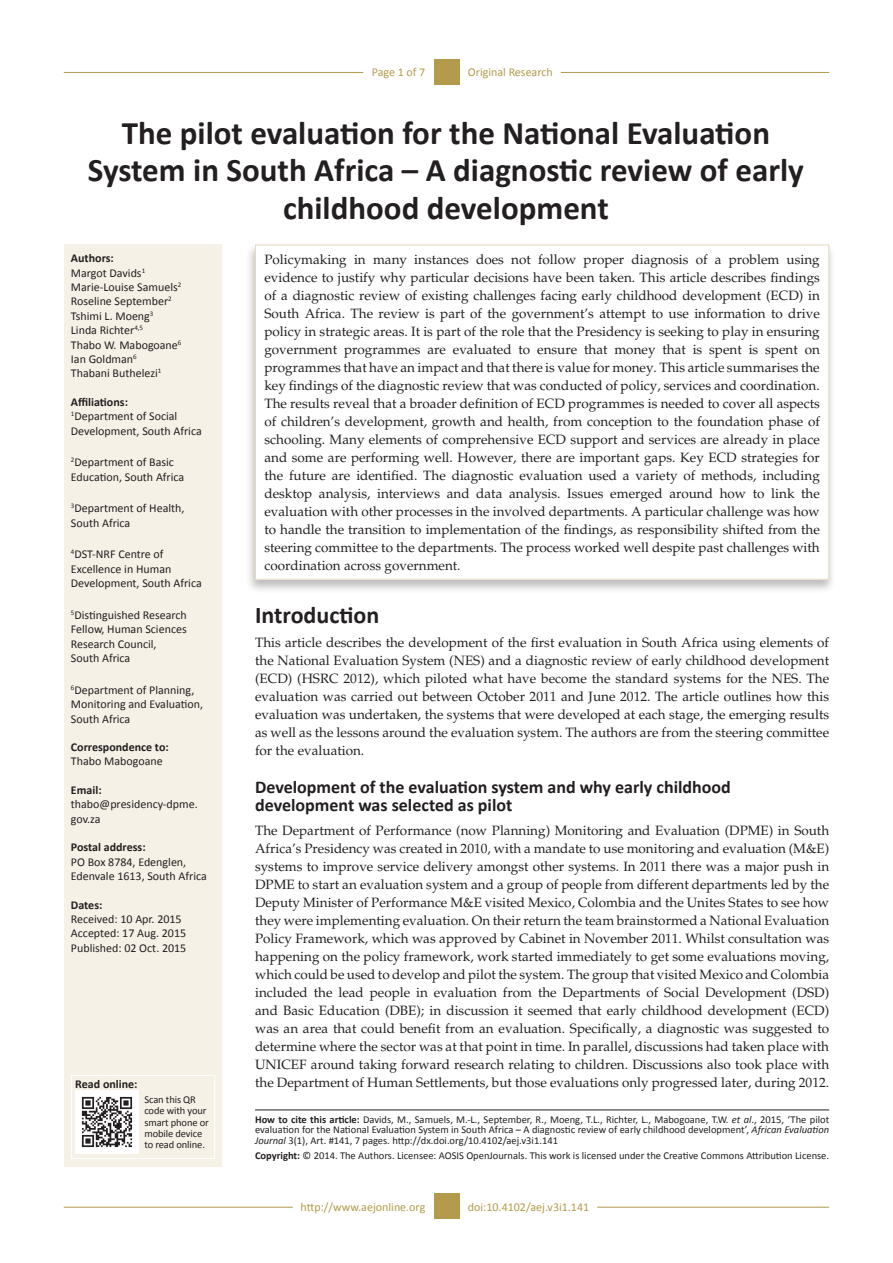
<style>
.page{position:relative;width:893px;height:1263px;background:#fff}
.page>*{position:absolute;margin:0;border:0;box-sizing:border-box;transform-origin:0 0}
.Article_Title{font:700 33px/37.5px "Calibri";color:#231f20;text-align:center}
._1{font:700 24px "Calibri";color:#231f20}
._2_2_line{font:700 18px/18px "Calibri";color:#231f20}
.Text1{font:13.5px/18px "Palatino";color:#231f20;text-align:justify}
.Abstract_Text{font:13.5px/18px "Palatino";color:#231f20;text-align:justify}
.Sidebar_text{font:12px/14.4px "Calibri";color:#231f20}
.Sidebar_text1{font:12px/14.4px "Calibri";color:#231f20}
.Sidebar_head{font:700 12px "Calibri";color:#231f20}
.LRH_Bottom{font:12px "Calibri";color:#b49a4d}
.RRH_Bottom{font:12px "Calibri";color:#b49a4d}
.RRH{font:12px "Calibri";color:#b49a4d}
.LRH{font:12px "Calibri";letter-spacing:-.005em;color:#b49a4d}
.Sidebar_Bottom{font:10.5px/10.5px "Calibri";color:#231f20;text-align:justify}
.Sidebar_Bottom1{font:10.5px "Calibri";color:#231f20}
.Sidebar_text-2{font:10.5px/11.2px "Calibri";letter-spacing:-.01em;color:#231f20}
.s1{font-weight:700}
.s2{font-style:italic}
</style>
<div class="page">
<hr style="left:64px;top:1207px;width:229px;height:1px;background:#b49a4d">
<hr style="left:597px;top:1207px;width:232px;height:1px;background:#b49a4d">
<div style="left:434px;top:1193px;width:25px;height:26px;background:#b49a4d"></div>
<hr style="left:64px;top:72px;width:299px;height:1px;background:#b49a4d">
<hr style="left:561px;top:72px;width:268px;height:1px;background:#b49a4d">
<div style="left:434px;top:59px;width:25px;height:26px;background:#b49a4d"></div>
<div style="left:65px;top:245px;width:157px;height:922px;background:#f5f1e7"></div>
<div style="left:246px;top:242px;width:590px;height:352px;background:#231f20;opacity:.3"></div>
<div style="left:255px;top:245px;width:574px;height:334px;background:#fff"></div>
<div style="left:71px;top:1075px;width:144px;height:84px;border:1px solid #fff"></div>
<img style="left:75px;top:1091px;width:63px;height:63px">
<hr style="left:255px;top:1110px;width:574px;height:1px;background:#231f20">
<p class="LRH" style="left:372px;top:65px;width:55px">Page 1 of 7</p>
<p class="RRH" style="left:468px;top:65px;width:86px">Original Research</p>
<p class="Article_Title" style="left:88px;top:113px;width:717px">The pilot evaluation for the National Evaluation<br>System in South Africa – A diagnostic review of early childhood development</p>
<p class="Abstract_Text" style="left:264px;top:251px;width:557px">Policymaking in many instances does not follow proper diagnosis of a problem using evidence to justify why particular decisions have been taken. This article describes findings of a diagnostic review of existing challenges facing early childhood development (ECD) in South Africa. The review is part of the government’s attempt to use information to drive policy in strategic areas. It is part of the role that the Presidency is seeking to play in ensuring government programmes are evaluated to ensure that money that is spent is spent on programmes that have an impact and that there is value for money. This article summarises the key findings of the diagnostic review that was conducted of policy, services and coordination.<br>The results reveal that a broader definition of ECD programmes is needed to cover all aspects of children’s development, growth and health, from conception to the foundation phase of schooling. Many elements of comprehensive ECD support and services are already in place and some are performing well. However, there are important gaps. Key ECD strategies for the future are identified. The diagnostic evaluation used a variety of methods, including desktop analysis, interviews and data analysis. Issues emerged around how to link the evaluation with other processes in the involved departments. A particular challenge was how to handle the transition to implementation of the findings, as responsibility shifted from the steering committee to the departments. The process worked well despite past challenges with coordination across government.</p>
<p class="Sidebar_head" style="left:71px;top:251px;width:44px">Authors:</p>
<p class="Sidebar_text" style="left:71px;top:265px;width:76px">Margot Davids<sup>1</sup></p>
<p class="Sidebar_text" style="left:71px;top:280px;width:112px">Marie-Louise Samuels<sup>2</sup></p>
<p class="Sidebar_text" style="left:71px;top:294px;width:102px">Roseline September<sup>2</sup></p>
<p class="Sidebar_text" style="left:71px;top:309px;width:84px">Tshimi L. Moeng<sup>3</sup></p>
<p class="Sidebar_text" style="left:71px;top:323px;width:74px">Linda Richter<sup>4,5</sup></p>
<p class="Sidebar_text" style="left:71px;top:337px;width:112px">Thabo W. Mabogoane<sup>6</sup></p>
<p class="Sidebar_text" style="left:71px;top:352px;width:67px">Ian Goldman<sup>6</sup></p>
<p class="Sidebar_text" style="left:71px;top:366px;width:92px">Thabani Buthelezi<sup>1</sup></p>
<p class="Sidebar_head" style="left:71px;top:394px;width:59px">Affiliations:</p>
<p class="Sidebar_text" style="left:71px;top:409px;width:132px"><sup>1</sup>Department of Social<br>Development, South Africa</p>
<p class="Sidebar_text1" style="left:71px;top:455px;width:115px"><sup>2</sup>Department of Basic<br>Education, South Africa</p>
<p class="Sidebar_text1" style="left:71px;top:501px;width:115px"><sup>3</sup>Department of Health,<br>South Africa</p>
<p class="Sidebar_text1" style="left:71px;top:547px;width:132px"><sup>4</sup>DST-NRF Centre of<br>Excellence in Human<br>Development, South Africa</p>
<p class="Sidebar_text1" style="left:71px;top:608px;width:117px"><sup>5</sup>Distinguished Research<br>Fellow, Human Sciences<br>Research Council,<br>South Africa</p>
<p class="Sidebar_text1" style="left:71px;top:682px;width:134px"><sup>6</sup>Department of Planning,<br>Monitoring and Evaluation,<br>South Africa</p>
<p class="Sidebar_head" style="left:71px;top:739px;width:99px">Correspondence to:</p>
<p class="Sidebar_text" style="left:71px;top:754px;width:93px">Thabo Mabogoane</p>
<p class="Sidebar_head" style="left:71px;top:782px;width:32px">Email:</p>
<p class="Sidebar_text" style="left:71px;top:797px;width:128px">thabo@presidency-dpme. gov.za</p>
<p class="Sidebar_head" style="left:71px;top:840px;width:76px">Postal address:</p>
<p class="Sidebar_text" style="left:71px;top:854px;width:137px">PO Box 8784, Edenglen,<br>Edenvale 1613, South Africa</p>
<p class="Sidebar_head" style="left:71px;top:897px;width:33px">Dates:</p>
<p class="Sidebar_text" style="left:71px;top:912px;width:112px">Received: 10 Apr. 2015</p>
<p class="Sidebar_text" style="left:71px;top:926px;width:117px">Accepted: 17 Aug. 2015</p>
<p class="Sidebar_text" style="left:71px;top:940px;width:117px">Published: 02 Oct. 2015</p>
<p class="_1" style="left:255px;top:600px;width:126px">Introduction</p>
<p class="Text1" style="left:255px;top:634px;width:576px">This article describes the development of the first evaluation in South Africa using elements of the National Evaluation System (NES) and a diagnostic review of early childhood development (ECD) (HSRC 2012), which piloted what have become the standard systems for the NES. The evaluation was carried out between October 2011 and June 2012. The article outlines how this evaluation was undertaken, the systems that were developed at each stage, the emerging results as well as the lessons around the evaluation system. The authors are from the steering committee for the evaluation.</p>
<p class="_2_2_line" style="left:255px;top:777px;width:477px">Development of the evaluation system and why early childhood development was selected as pilot</p>
<p class="Text1" style="left:255px;top:821px;width:576px">The Department of Performance (now Planning) Monitoring and Evaluation (DPME) in South Africa’s Presidency was created in 2010, with a mandate to use monitoring and evaluation (M&amp;E) systems to improve service delivery amongst other systems. In 2011 there was a major push in DPME to start an evaluation system and a group of people from different departments led by the Deputy Minister of Performance M&amp;E visited Mexico, Colombia and the Unites States to see how they were implementing evaluation. On their return the team brainstormed a National Evaluation Policy Framework, which was approved by Cabinet in November 2011. Whilst consultation was happening on the policy framework, work started immediately to get some evaluations moving, which could be used to develop and pilot the system. The group that visited Mexico and Colombia included the lead people in evaluation from the Departments of Social Development (DSD) and Basic Education (DBE); in discussion it seemed that early childhood development (ECD) was an area that could benefit from an evaluation. Specifically, a diagnostic was suggested to determine where the sector was at that point in time. In parallel, discussions had taken place with UNICEF around taking forward research relating to children. Discussions also took place with the Department of Human Settlements, but those evaluations only progressed later, during 2012.</p>
<p class="Sidebar_Bottom" style="left:255px;top:1114px;width:576px"><span class="s1">How to cite this article:</span> Davids, M., Samuels, M.-L., September, R., Moeng, T.L., Richter, L., Mabogoane, T.W. <span class="s2">et al</span>., 2015, ‘The pilot evaluation for the National Evaluation System in South Africa – A diagnostic review of early childhood development’, <span class="s2">African Evaluation Journal</span> 3(1), Art. #141, 7 pages. http://dx.doi.org/10.4102/aej.v3i1.141</p>
<p class="Sidebar_Bottom1" style="left:255px;top:1149px;width:576px"><span class="s1">Copyright:</span> © 2014. The Authors. Licensee: AOSIS OpenJournals. This work is licensed under the Creative Commons Attribution License.</p>
<p class="Sidebar_head" style="left:75px;top:1077px;width:64px">Read online:</p>
<p class="Sidebar_text-2" style="left:144px;top:1094px;width:66px">Scan this QR code with your smart phone or mobile device to read online.</p>
<p class="LRH_Bottom" style="left:301px;top:1199px;width:126px">http://www.aejonline.org</p>
<p class="RRH_Bottom" style="left:468px;top:1199px;width:123px">doi:10.4102/aej.v3i1.141</p>
</div>
